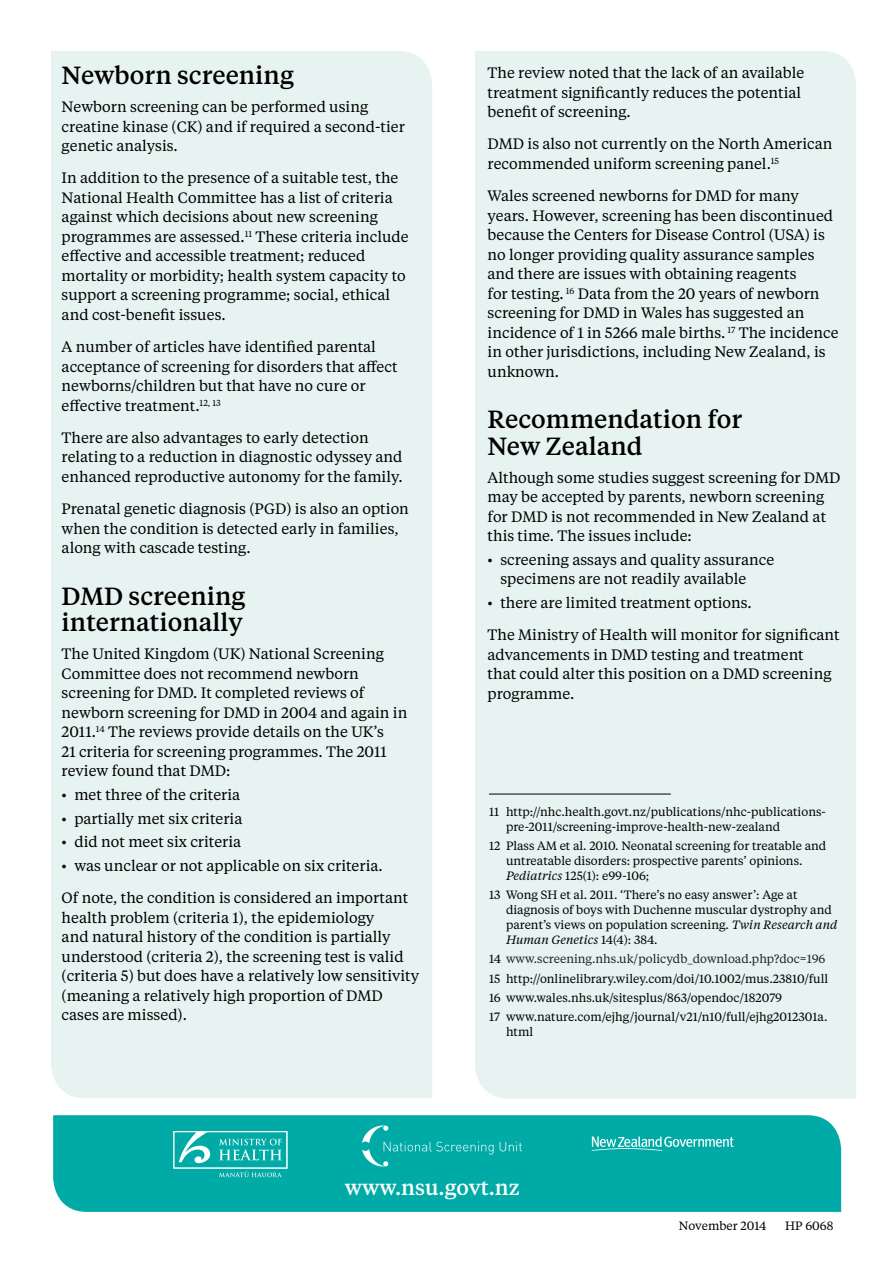
<style>
.page{position:relative;width:893px;height:1263px;background:#fff}
.page>*{position:absolute;margin:0;border:0;box-sizing:border-box;transform-origin:0 0}
.t1{font:500 24.75px/26.2px "Tiempos Text";color:#000}
.t2{font:500 21px "Tiempos Text";color:#fff}
.t3{font:15px/19.5px "Tiempos Text";color:#000}
.t4{font:12px/15px "Tiempos Text";color:#000}
.s1{font-style:italic}
.s2{color:#222}
</style>
<div class="page">
<div style="left:53px;top:1115px;width:788px;height:97px;background:#00aba7"></div>
<svg style="left:500px;top:1142px;width:22px;height:9px"></svg>
<svg style="left:362px;top:1125px;width:132px;height:41px;background:#14b1ad"></svg>
<svg style="left:592px;top:1136px;width:142px;height:15px;background:#43c1be"></svg>
<svg style="left:219px;top:1139px;width:63px;height:21px"></svg>
<svg style="left:219px;top:1171px;width:63px;height:6px"></svg>
<svg style="left:179px;top:1133px;width:31px;height:30px"></svg>
<div style="left:174px;top:1131px;width:113px;height:37px;border:1px solid #fff"></div>
<div style="left:51px;top:51px;width:381px;height:1047px;background:#e6f3f1"></div>
<div style="left:475px;top:51px;width:381px;height:1047px;background:#e6f3f1"></div>
<hr style="left:489px;top:794px;width:182px;height:1px;background:#000">
<h1 class="t1" style="left:62px;top:61px;width:234px">Newborn screening</h1>
<p class="t3" style="left:62px;top:96px;width:345px">Newborn screening can be performed using creatine kinase (CK) and if required a second-tier genetic analysis.</p>
<p class="t3" style="left:62px;top:168px;width:349px">In addition to the presence of a suitable test, the National Health Committee has a list of criteria against which decisions about new screening programmes are assessed.<sup>11</sup> These criteria include effective and accessible treatment; reduced mortality or morbidity; health system capacity to support a screening programme; social, ethical and cost-benefit issues.</p>
<p class="t3" style="left:62px;top:336px;width:338px">A number of articles have identified parental acceptance of screening for disorders that affect newborns/children but that have no cure or effective treatment.<sup>12,</sup> <sup>13</sup></p>
<p class="t3" style="left:62px;top:427px;width:342px">There are also advantages to early detection relating to a reduction in diagnostic odyssey and enhanced reproductive autonomy for the family.</p>
<p class="t3" style="left:62px;top:498px;width:349px">Prenatal genetic diagnosis (PGD) is also an option when the condition is detected early in families, along with cascade testing.</p>
<h1 class="t1" style="left:62px;top:582px;width:185px">DMD screening internationally</h1>
<p class="t3" style="left:62px;top:643px;width:347px">The United Kingdom (UK) National Screening Committee does not recommend newborn screening for DMD. It completed reviews of newborn screening for DMD in 2004 and again in 2011.<sup>14</sup> The reviews provide details on the UK’s<br>21 criteria for screening programmes. The 2011 review found that DMD:</p>
<p class="t3" style="left:62px;top:784px;width:180px">• met three of the criteria</p>
<p class="t3" style="left:62px;top:808px;width:182px">• partially met six criteria</p>
<p class="t3" style="left:62px;top:832px;width:181px">• did not meet six criteria</p>
<p class="t3" style="left:62px;top:849px;width:348px;line-height:32.2px">• was unclear or not applicable on six criteria.<br>Of note, the condition is considered an important</p>
<p class="t3" style="left:62px;top:907px;width:359px">health problem (criteria 1), the epidemiology<br>and natural history of the condition is partially understood (criteria 2), the screening test is valid (criteria 5) but does have a relatively low sensitivity (meaning a relatively high proportion of DMD cases are missed).</p>
<p class="t3" style="left:488px;top:62px;width:318px">The review noted that the lack of an available treatment significantly reduces the potential benefit of screening.</p>
<p class="t3" style="left:488px;top:134px;width:346px">DMD is also not currently on the North American recommended uniform screening panel.<sup>15</sup></p>
<p class="t3" style="left:488px;top:185px;width:352px">Wales screened newborns for DMD for many years. However, screening has been discontinued because the Centers for Disease Control (USA) is no longer providing quality assurance samples and there are issues with obtaining reagents<br>for testing. <sup>16</sup> Data from the 20 years of newborn screening for DMD in Wales has suggested an incidence of 1 in 5266 male births. <sup>17</sup> The incidence in other jurisdictions, including New Zealand, is unknown.</p>
<h1 class="t1" style="left:488px;top:405px;width:256px">Recommendation for<br>New Zealand</h1>
<p class="t3" style="left:488px;top:467px;width:354px">Although some studies suggest screening for DMD may be accepted by parents, newborn screening for DMD is not recommended in New Zealand at this time. The issues include:</p>
<p class="t3" style="left:500px;top:549px;width:275px;text-indent:-13px">• screening assays and quality assurance specimens are not readily available</p>
<p class="t3" style="left:488px;top:586px;width:354px;line-height:32.2px">• there are limited treatment options.<br>The Ministry of Health will monitor for significant</p>
<p class="t3" style="left:488px;top:644px;width:345px">advancements in DMD testing and treatment that could alter this position on a DMD screening programme.</p>
<p class="t4" style="left:506px;top:803px;width:321px;text-indent:-17px">11 http://nhc.health.govt.nz/publications/nhc-publications&shy;pre-2011/screening-improve-health-new-zealand</p>
<p class="t4" style="left:506px;top:838px;width:322px;text-indent:-17px">12 Plass AM et al. 2010. Neonatal screening for treatable and untreatable disorders: prospective parents’ opinions.<br><span class="s1">Pediatrics</span> 125(1): e99-106;</p>
<p class="t4" style="left:506px;top:887px;width:333px;text-indent:-17px">13 Wong SH et al. 2011. ‘There’s no easy answer’: Age at diagnosis of boys with Duchenne muscular dystrophy and parent’s views on population screening. <span class="s1">Twin Research and Human Genetics</span> 14(4): 384.</p>
<p class="t4" style="left:489px;top:949px;width:341px;line-height:19.2px">14 <span class="s2">www.screening.nhs.uk/policydb_download.php?doc=196<br></span>15 http://onlinelibrary.wiley.com/doi/10.1002/mus.23810/full 16 www.wales.nhs.uk/sitesplus/863/opendoc/182079<br>17 www.nature.com/ejhg/journal/v21/n10/full/ejhg2012301a.</p>
<p class="t4" style="left:506px;top:1024px;width:29px">html</p>
<h2 class="t2" style="left:345px;top:1173px;width:177px">www.nsu.govt.nz</h2>
<p class="t4" style="left:679px;top:1218px;width:89px">November 2014</p>
<p class="t4" style="left:785px;top:1218px;width:50px">HP 6068</p>
</div>
